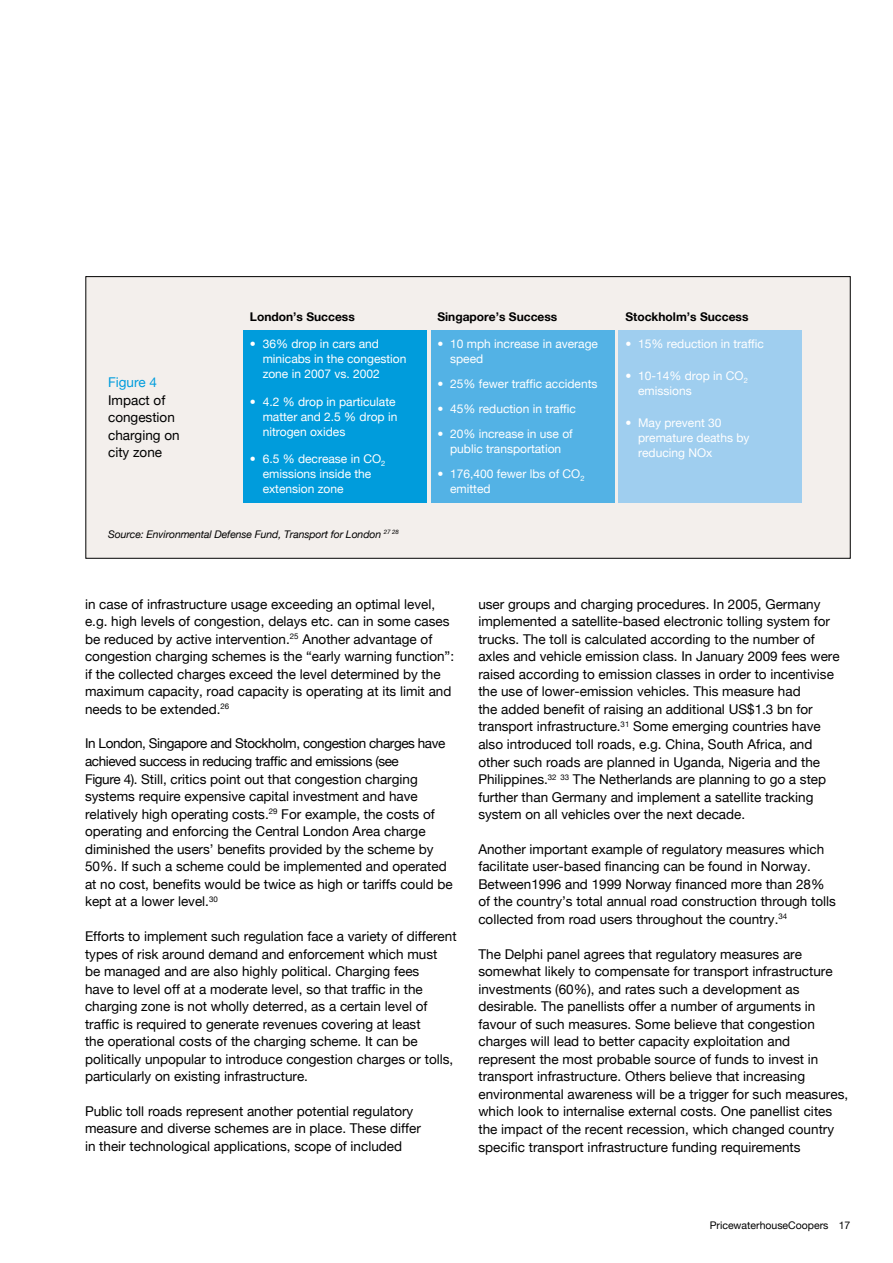
<style>
.page{position:relative;width:893px;height:1263px;background:#fff}
.page>*{position:absolute;margin:0;border:0;box-sizing:border-box;transform-origin:0 0}
.t1{font:13.5px/17.5px "Helvetica Neue BS Roman";color:#000}
.t2{font:13.5px "Helvetica Neue BS Roman";color:#009ddd}
.t3{font:12px/15px "Helvetica Neue BS Roman";color:#fff}
.t4{font:700 12px "Helvetica Neue BS Roman";color:#000}
.t5{font:italic 10.5px "Helvetica Neue BS Roman";letter-spacing:-.01em;color:#000}
.t6{font:10.5px "Helvetica Neue BS Roman";color:#000}
</style>
<div class="page">
<div style="left:86px;top:277px;width:764px;height:281px;background:#f3efec"></div>
<div style="left:618px;top:330px;width:184px;height:173px;background:#9fceef"></div>
<div style="left:243px;top:330px;width:184px;height:173px;background:#009cdc"></div>
<div style="left:431px;top:330px;width:183px;height:173px;background:#53b2e5"></div>
<p class="t2" style="left:108px;top:374px;width:51px">Figure 4</p>
<p class="t1" style="left:108px;top:391px;width:73px">Impact of congestion charging on city zone</p>
<p class="t4" style="left:250px;top:309px;width:106px">London’s Success</p>
<p class="t4" style="left:437px;top:309px;width:122px">Singapore’s Success</p>
<p class="t4" style="left:625px;top:309px;width:125px">Stockholm’s Success</p>
<p class="t3" style="left:263px;top:336px;width:145px;text-indent:-13px">• 36% drop in cars and minicabs in the congestion zone in 2007 vs. 2002</p>
<p class="t3" style="left:263px;top:394px;width:136px;text-indent:-13px">• 4.2 % drop in particulate matter and 2.5 % drop in nitrogen oxides</p>
<p class="t3" style="left:263px;top:451px;width:124px;text-indent:-13px">• 6.5 % decrease in CO<sub>2 </sub>emissions inside the extension zone</p>
<p class="t3" style="left:625px;top:336px;width:140px">• 15% reduction in traffic</p>
<p class="t3" style="left:638px;top:368px;width:111px;text-indent:-13px">• 10-14% drop in CO<sub>2 </sub>emissions</p>
<p class="t3" style="left:638px;top:415px;width:113px;text-indent:-13px">• May prevent 30 premature deaths by reducing NOx</p>
<p class="t3" style="left:450px;top:336px;width:149px;text-indent:-13px">• 10 mph increase in average speed</p>
<p class="t3" style="left:437px;top:376px;width:162px">• 25% fewer traffic accidents</p>
<p class="t3" style="left:437px;top:401px;width:140px">• 45% reduction in traffic</p>
<p class="t3" style="left:437px;top:426px;width:137px;text-align:center">• 20% increase in use of public transportation</p>
<p class="t3" style="left:450px;top:466px;width:136px;text-indent:-13px">• 176,400 fewer lbs of CO<sub>2 </sub>emitted</p>
<p class="t5" style="left:108px;top:528px;width:292px">Source: Environmental Defense Fund, Transport for London <sup>27</sup> <sup>28</sup></p>
<p class="t1" style="left:85px;top:595px;width:371px">in case of infrastructure usage exceeding an optimal level, e.g. high levels of congestion, delays etc. can in some cases be reduced by active intervention.<sup>25</sup> Another advantage of congestion charging schemes is the “early warning function”: if the collected charges exceed the level determined by the maximum capacity, road capacity is operating at its limit and needs to be extended.<sup>26</sup></p>
<p class="t1" style="left:85px;top:734px;width:369px">In London, Singapore and Stockholm, congestion charges have achieved success in reducing traffic and emissions (see<br>Figure 4). Still, critics point out that congestion charging systems require expensive capital investment and have relatively high operating costs.<sup>29</sup> For example, the costs of operating and enforcing the Central London Area charge diminished the users’ benefits provided by the scheme by 50%. If such a scheme could be implemented and operated at no cost, benefits would be twice as high or tariffs could be kept at a lower level.<sup>30</sup></p>
<p class="t1" style="left:85px;top:927px;width:373px">Efforts to implement such regulation face a variety of different types of risk around demand and enforcement which must<br>be managed and are also highly political. Charging fees<br>have to level off at a moderate level, so that traffic in the charging zone is not wholly deterred, as a certain level of traffic is required to generate revenues covering at least<br>the operational costs of the charging scheme. It can be politically unpopular to introduce congestion charges or tolls, particularly on existing infrastructure.</p>
<p class="t1" style="left:85px;top:1102px;width:337px">Public toll roads represent another potential regulatory measure and diverse schemes are in place. These differ in their technological applications, scope of included</p>
<p class="t1" style="left:478px;top:595px;width:363px">user groups and charging procedures. In 2005, Germany implemented a satellite-based electronic tolling system for trucks. The toll is calculated according to the number of axles and vehicle emission class. In January 2009 fees were raised according to emission classes in order to incentivise the use of lower-emission vehicles. This measure had<br>the added benefit of raising an additional US$1.3 bn for transport infrastructure.<sup>31</sup> Some emerging countries have also introduced toll roads, e.g. China, South Africa, and other such roads are planned in Uganda, Nigeria and the Philippines.<sup>32</sup> <sup>33</sup> The Netherlands are planning to go a step further than Germany and implement a satellite tracking system on all vehicles over the next decade.</p>
<p class="t1" style="left:478px;top:840px;width:359px">Another important example of regulatory measures which facilitate user-based financing can be found in Norway.<br>Between1996 and 1999 Norway financed more than 28% of the country’s total annual road construction through tolls collected from road users throughout the country.<sup>34</sup></p>
<p class="t1" style="left:478px;top:944px;width:371px">The Delphi panel agrees that regulatory measures are somewhat likely to compensate for transport infrastructure investments (60%), and rates such a development as desirable. The panellists offer a number of arguments in favour of such measures. Some believe that congestion charges will lead to better capacity exploitation and represent the most probable source of funds to invest in transport infrastructure. Others believe that increasing environmental awareness will be a trigger for such measures, which look to internalise external costs. One panellist cites the impact of the recent recession, which changed country specific transport infrastructure funding requirements</p>
<p class="t6" style="left:710px;top:1218px;width:142px">PricewaterhouseCoopers 17</p>
</div>
